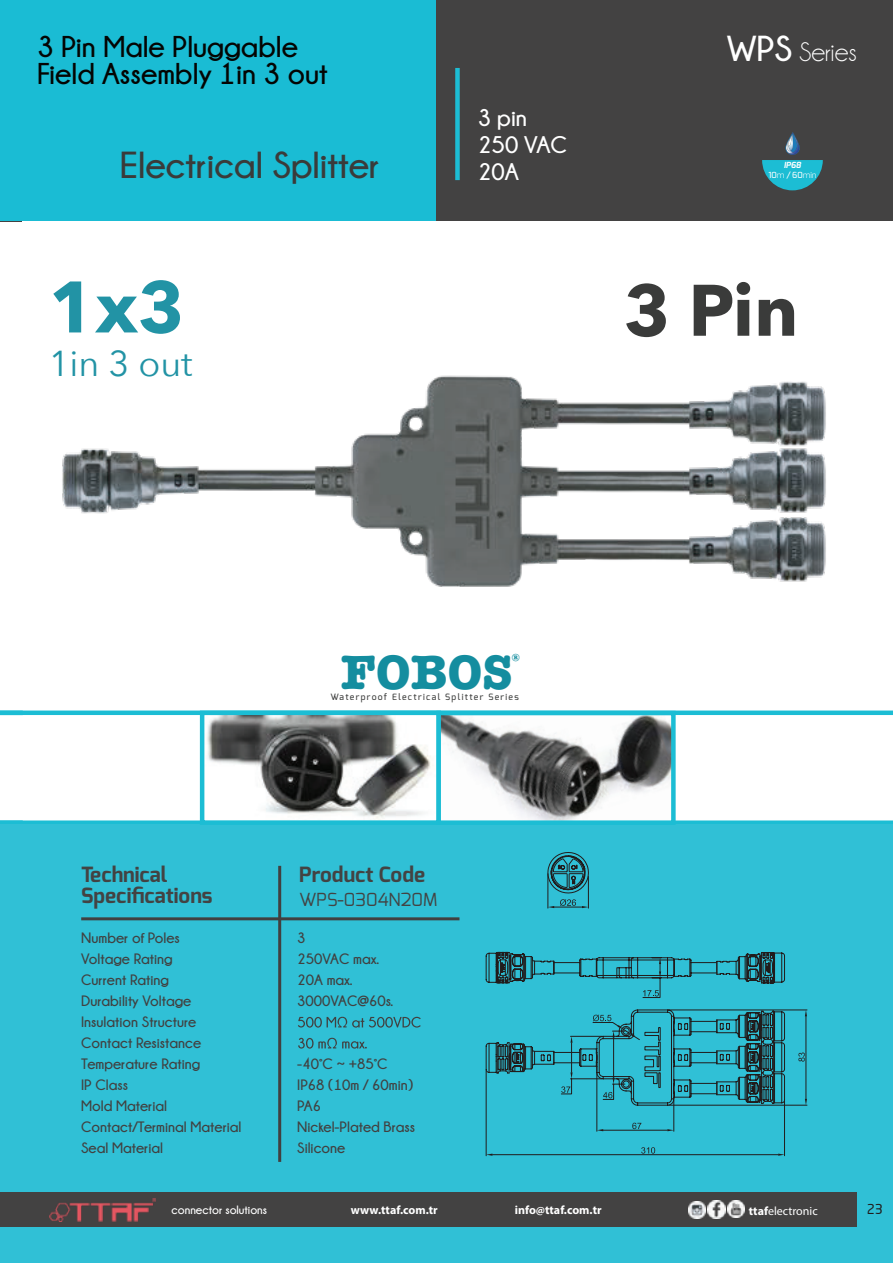
<style>
.page{position:relative;width:893px;height:1263px;background:#fff}
.page>*{position:absolute;margin:0;border:0;box-sizing:border-box;transform-origin:0 0}
.t1{font:700 72px "Avenir Next";color:#3a3b3a}
.t2{font:700 72px "Avenir Next";color:#2293a5}
.t3{font:700 49.8px "American Typewriter";color:#148d9f}
.t4{font:700 37.5px "Champagne&Limousines";color:#3a3b3a}
.t5{font:36px "Avenir Next";color:#2293a5}
.t6{font:700 30px/27px "Champagne&Limousines";color:#040503}
.t7{font:27px "Champagne&Limousines";color:#fff}
.t8{font:700 24px/27px "Champagne&Limousines";color:#fff}
.t9{font:700 21px/21px "Exo";color:#434343}
.t10{font:700 18.6px "American Typewriter";color:#148d9f}
.t11{font:18px "Exo";color:#434343}
.t12{font:700 15px/21px "Champagne&Limousines";color:#414040}
.t13{font:700 15px "Champagne&Limousines";color:#434242}
.t14{font:13.5px "Neo Sans Pro";color:#211c1c}
.t15{font:700 12px "Myriad Pro";color:#fff}
.t16{font:700 12px "Champagne&Limousines";color:#fff}
.t17{font:12px "Myriad Pro";color:#fff}
.t18{font:500 8.7px "Exo";letter-spacing:.15em;color:#3a3b3a}
.t19{font:italic 700 8.4px/10.1px "Exo";color:#fff;text-align:center}
.s1{font-weight:700;font-size:36px}
.s2{font-weight:500;font-style:normal}
.s3{font-weight:300;font-style:normal}
.s4{font-weight:500}
.s5{color:#414040}
.s6{font-weight:700}
</style>
<div class="page">
<div style="left:436px;top:0;width:457px;height:220px;background:#434242"></div>
<div style="left:0;top:0;width:436px;height:220px;background:#1abcd4"></div>
<div style="left:455px;top:68px;width:5px;height:112px;background:#1cbdd4"></div>
<div style="left:0;top:820px;width:893px;height:5px;background:#1cbdd4"></div>
<div style="left:0;top:825px;width:893px;height:438px;background:#30c0d6"></div>
<hr style="left:81px;top:917px;width:378px;height:3px;background:#414040">
<hr style="left:278px;top:866px;width:3px;height:296px;background:#414040">
<div style="left:0;top:710px;width:893px;height:5px;background:#1cbdd4"></div>
<svg style="left:198px;top:710px;width:480px;height:115px"></svg>
<svg style="left:298px;top:1017px;width:123px;height:11px"></svg>
<svg style="left:298px;top:1038px;width:69px;height:11px"></svg>
<div style="left:0;top:1193px;width:857px;height:34px;background:#434242"></div>
<img style="left:708px;top:1201px;width:17px;height:17px">
<img style="left:728px;top:1201px;width:17px;height:17px">
<img style="left:50px;top:1198px;width:105px;height:23px">
<img style="left:688px;top:1201px;width:17px;height:17px">
<img style="left:62px;top:375px;width:764px;height:212px">
<svg style="left:547px;top:852px;width:260px;height:253px"></svg>
<hr style="left:669px;top:1105px;width:138px;height:1px;background:#211c1c">
<hr style="left:806px;top:1016px;width:1px;height:83px;background:#211c1c">
<svg style="left:805px;top:1010px;width:2px;height:6px"></svg>
<svg style="left:805px;top:1099px;width:2px;height:6px"></svg>
<svg style="left:798px;top:1052px;width:7px;height:10px"></svg>
<svg style="left:486px;top:952px;width:299px;height:204px"></svg>
<svg style="left:486px;top:1153px;width:6px;height:3px"></svg>
<svg style="left:778px;top:1153px;width:6px;height:3px"></svg>
<svg style="left:641px;top:1147px;width:14px;height:7px"></svg>
<svg style="left:547px;top:865px;width:42px;height:43px"></svg>
<svg style="left:762px;top:132px;width:61px;height:58px"></svg>
<h3 class="t6" style="left:37px;top:33px;width:292px">3 Pin Male Pluggable<br>Field Assembly 1in 3 out</h3>
<h3 class="t4" style="left:120px;top:145px;width:261px">Electrical Splitter</h3>
<h1 class="t2" style="left:49px;top:245px;width:137px">1x3</h1>
<h3 class="t5" style="left:49px;top:333px;width:145px">1in 3 out</h3>
<h3 class="t8" style="left:478px;top:104px;width:91px">3 pin<br>250 VAC<br>20A</h3>
<h3 class="t7" style="left:727px;top:39px;width:131px"><span class="s1">WPS</span> Series</h3>
<p class="t19" style="left:768px;top:160px;width:50px">IP68<br><span class="s2">10</span><span class="s3">m</span> <span class="s4">/</span> <span class="s2">60</span><span class="s3">min</span></p>
<h1 class="t1" style="left:624px;top:248px;width:176px">3 Pin</h1>
<h2 class="t3" style="left:341px;top:630px;width:174px">FOBOS</h2>
<p class="t10" style="left:511px;top:646px;width:11px">®</p>
<p class="t18" style="left:330px;top:691px;width:190px">Waterproof Electrical Splitter Series</p>
<h3 class="t9" style="left:81px;top:864px;width:133px">Technical<br>Specifications</h3>
<h3 class="t9" style="left:299px;top:864px;width:127px">Product Code</h3>
<p class="t11" style="left:299px;top:888px;width:140px">WPS-0304N20M</p>
<p class="t12" style="left:81px;top:927px;width:100px">Number of Poles</p>
<p class="t12" style="left:297px;top:927px;width:10px">3</p>
<p class="t12" style="left:81px;top:948px;width:93px">Voltage Rating</p>
<p class="t12" style="left:297px;top:948px;width:83px">250VAC max.</p>
<p class="t12" style="left:81px;top:969px;width:89px">Current Rating</p>
<p class="t12" style="left:297px;top:969px;width:57px">20A max.</p>
<p class="t12" style="left:81px;top:990px;width:112px">Durability Voltage</p>
<p class="t12" style="left:297px;top:990px;width:98px">3000VAC@60s.</p>
<p class="t12" style="left:81px;top:1011px;width:122px">Insulation Structure<br>Contact Resistance<br>Temperature Rating</p>
<p class="t12" style="left:297px;top:1053px;width:92px">-40°C ~ +85°C</p>
<p class="t13" style="left:81px;top:1077px;width:49px"><span class="s5">IP</span> Class</p>
<p class="t12" style="left:297px;top:1074px;width:117px">IP68 (10m / 60min)</p>
<p class="t12" style="left:81px;top:1095px;width:87px">Mold Material</p>
<p class="t12" style="left:297px;top:1095px;width:25px">PA6</p>
<p class="t12" style="left:81px;top:1116px;width:162px">Contact/Terminal Material</p>
<p class="t12" style="left:297px;top:1116px;width:119px">Nickel-Plated Brass</p>
<p class="t12" style="left:81px;top:1137px;width:83px">Seal Material</p>
<p class="t12" style="left:297px;top:1137px;width:50px">Silicone</p>
<p class="t16" style="left:172px;top:1203px;width:97px">connector solutions</p>
<p class="t15" style="left:351px;top:1202px;width:88px">www.ttaf.com.tr</p>
<p class="t15" style="left:515px;top:1202px;width:88px">info@ttaf.com.tr</p>
<p class="t17" style="left:749px;top:1203px;width:70px"><span class="s6">ttaf</span>electronic</p>
<p class="t14" style="left:867px;top:1201px;width:18px">23</p>
</div>
